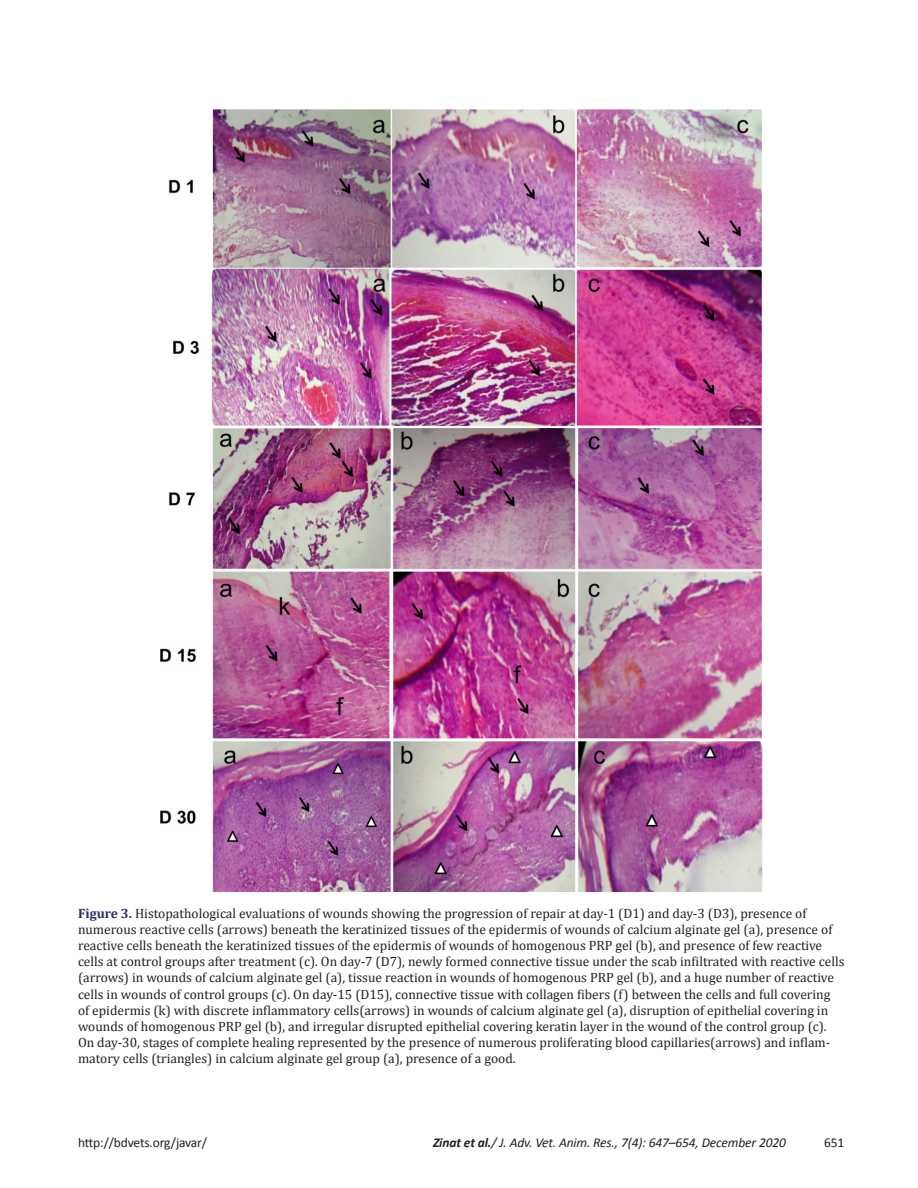
<style>
.page{position:relative;width:918px;height:1188px;background:#fff}
.page>*{position:absolute;margin:0;border:0;box-sizing:border-box;transform-origin:0 0}
.t1{font:13.5px/16.2px "Cambria";color:#231f20}
.t2{font:italic 13.5px "Calibri";letter-spacing:-.01em;color:#231f20}
.t3{font:13.5px "Calibri";letter-spacing:-.01em;color:#231f20}
.s1{font-weight:700;color:#292a73}
.s2{font-weight:700}
</style>
<div class="page">
<img style="left:160px;top:110px;width:602px;height:782px">
<p class="t1" style="left:78px;top:905px;width:768px"><span class="s1">Figure 3.</span> Histopathological evaluations of wounds showing the progression of repair at day-1 (D1) and day-3 (D3), presence of numerous reactive cells (arrows) beneath the keratinized tissues of the epidermis of wounds of calcium alginate gel (a), presence of reactive cells beneath the keratinized tissues of the epidermis of wounds of homogenous PRP gel (b), and presence of few reactive cells at control groups after treatment (c). On day-7 (D7), newly formed connective tissue under the scab infiltrated with reactive cells (arrows) in wounds of calcium alginate gel (a), tissue reaction in wounds of homogenous PRP gel (b), and a huge number of reactive cells in wounds of control groups (c). On day-15 (D15), connective tissue with collagen fibers (f) between the cells and full covering of epidermis (k) with discrete inflammatory cells(arrows) in wounds of calcium alginate gel (a), disruption of epithelial covering in wounds of homogenous PRP gel (b), and irregular disrupted epithelial covering keratin layer in the wound of the control group (c).<br>On day-30, stages of complete healing represented by the presence of numerous proliferating blood capillaries(arrows) and inflam&shy;matory cells (triangles) in calcium alginate gel group (a), presence of a good.</p>
<p class="t3" style="left:78px;top:1134px;width:131px">http://bdvets.org/javar/</p>
<p class="t2" style="left:433px;top:1134px;width:354px"><span class="s2">Zinat et al.</span>/ J. Adv. Vet. Anim. Res., 7(4): 647–654, December 2020</p>
<p class="t3" style="left:824px;top:1134px;width:22px">651</p>
</div>
